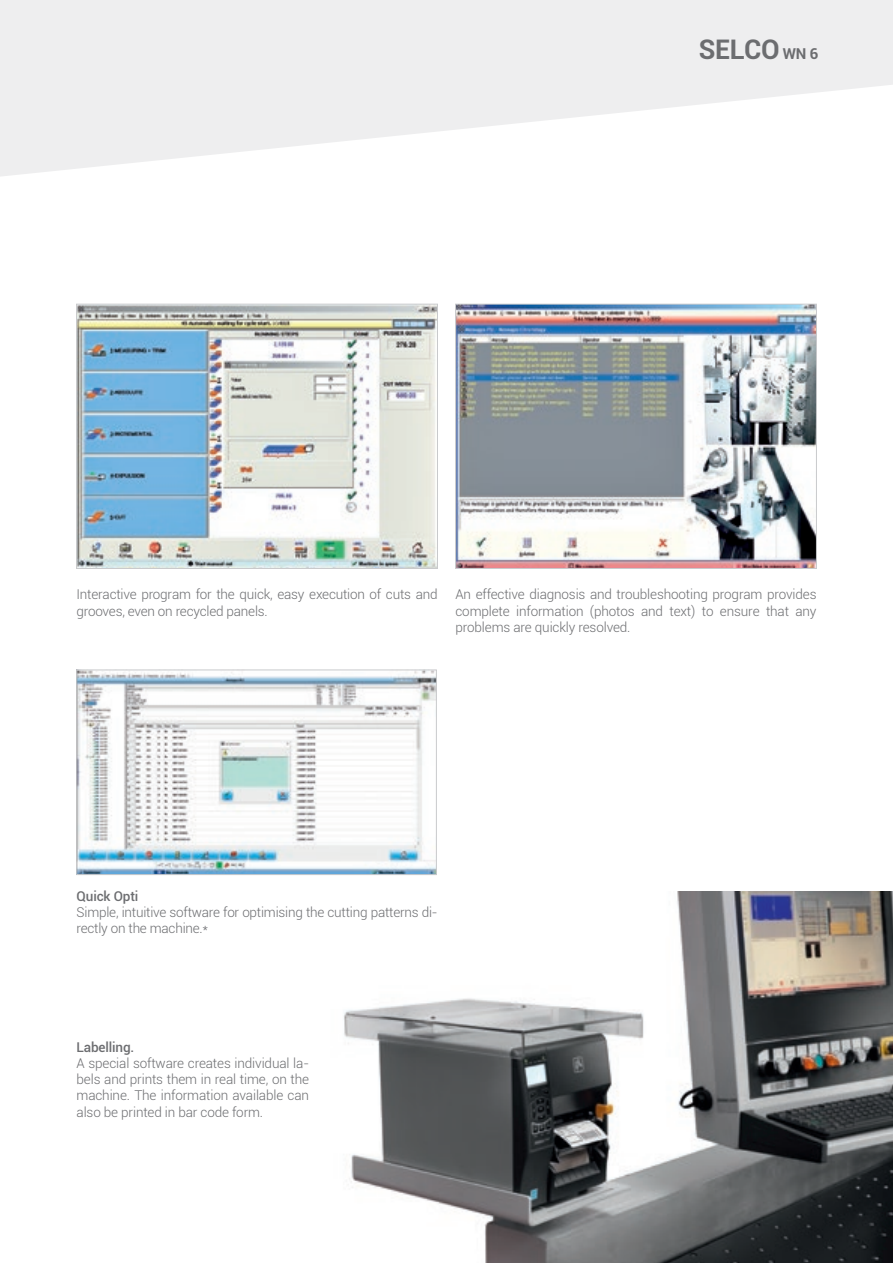
<style>
.page{position:relative;width:893px;height:1263px;background:#fff}
.page>*{position:absolute;margin:0;border:0;box-sizing:border-box;transform-origin:0 0}
.t1{font:700 27px "Roboto";letter-spacing:-.01em;color:#6c6d70}
.t2{font:300 13.5px/16.2px "Roboto";letter-spacing:-.015em;color:#6c6d70}
.t3{font:500 13.5px "Roboto";letter-spacing:-.01em;color:#6c6d70}
.s1{font-size:15px}
</style>
<div class="page">
<svg style="left:0;top:0;width:893px;height:176px;fill:#eeeeef"></svg>
<img style="left:78px;top:306px;width:358px;height:261px">
<div style="left:76px;top:304px;width:362px;height:265px;border:1px solid #c9cacc"></div>
<img style="left:457px;top:306px;width:358px;height:261px">
<div style="left:455px;top:304px;width:362px;height:265px;border:1px solid #c9cacc"></div>
<img style="left:79px;top:672px;width:356px;height:201px">
<div style="left:77px;top:670px;width:360px;height:205px;border:1px solid #c9cacc"></div>
<img style="left:343px;top:891px;width:550px;height:372px">
<p class="t1" style="left:699px;top:30px;width:121px">SELCO <span class="s1">WN 6</span></p>
<p class="t2" style="left:77px;top:586px;width:363px">Interactive program for the quick, easy execution of cuts and grooves, even on recycled panels.</p>
<p class="t2" style="left:455px;top:586px;width:363px;text-align:justify">An effective diagnosis and troubleshooting program provides complete information (photos and text) to ensure that any problems are quickly resolved.</p>
<p class="t3" style="left:77px;top:886px;width:63px">Quick Opti</p>
<p class="t2" style="left:77px;top:903px;width:362px">Simple, intuitive software for optimising the cutting patterns di&shy;rectly on the machine.*</p>
<p class="t3" style="left:77px;top:1037px;width:59px">Labelling.</p>
<p class="t2" style="left:77px;top:1054px;width:234px;text-align:justify">A special software creates individual la&shy;bels and prints them in real time, on the machine. The information available can also be printed in bar code form.</p>
</div>
